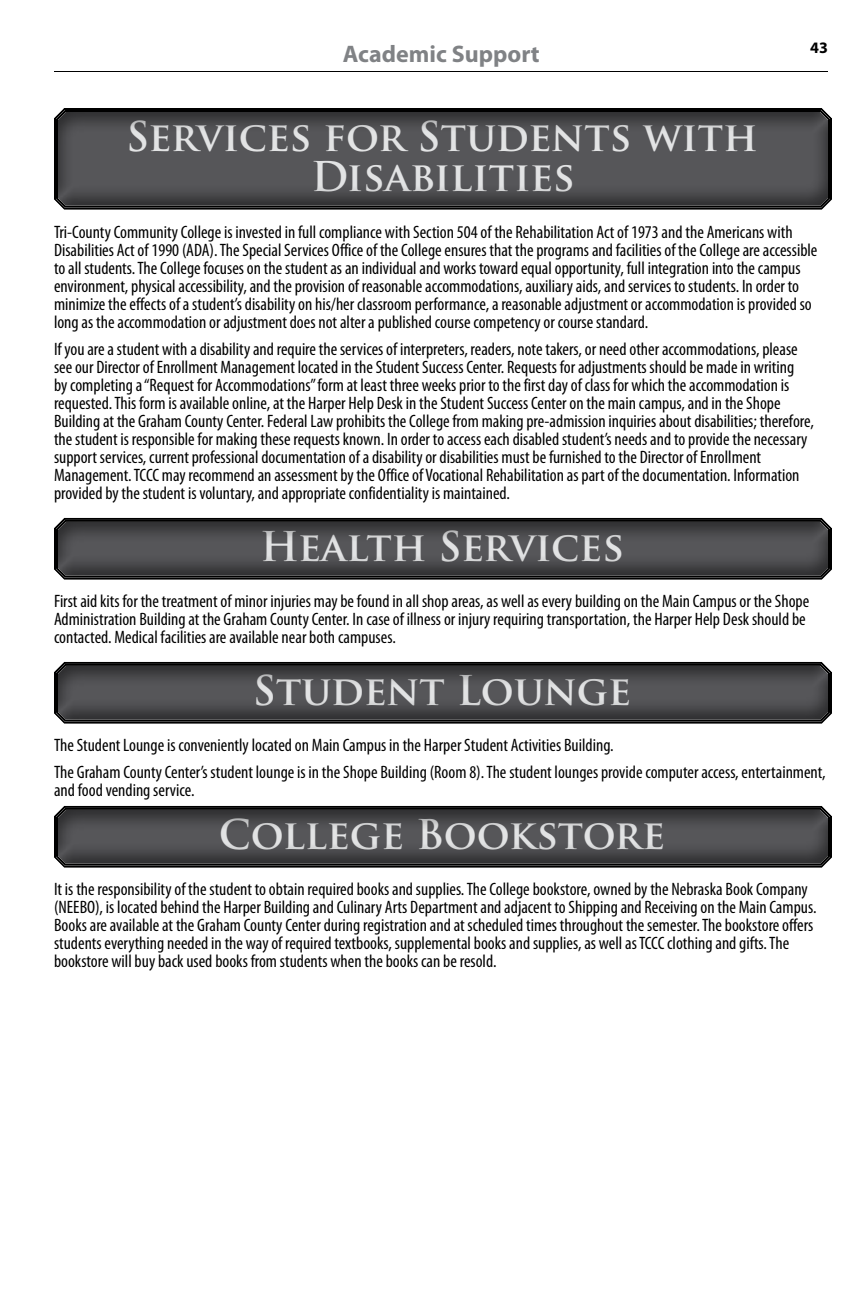
<style>
.page{position:relative;width:864px;height:1296px;background:#fff}
.page>*{position:absolute;margin:0;border:0;box-sizing:border-box;transform-origin:0 0}
.t1{font:700 40px/40px "Trajan Pro";color:#e2e3e4;text-align:center}
.t2{font:700 24px "Myriad Pro";color:#808285}
.t3{font:condensed 18px/18px "Myriad Pro";color:#000}
.t4{font:700 16px "Myriad Pro";color:#000}
</style>
<div class="page">
<hr style="left:54px;top:71px;width:774px;height:1px;background:#000">
<div style="left:52px;top:106px;width:782px;height:106px;background:#000;opacity:.5"></div>
<div style="left:52px;top:516px;width:782px;height:66px;background:#000;opacity:.5"></div>
<div style="left:52px;top:660px;width:782px;height:66px;background:#000;opacity:.5"></div>
<div style="left:52px;top:804px;width:782px;height:66px;background:#000;opacity:.5"></div>
<h2 class="t2" style="left:343px;top:39px;width:198px">Academic Support</h2>
<p class="t4" style="left:810px;top:37px;width:19px">43</p>
<h1 class="t1" style="left:126px;top:117px;width:633px">Services for Students with<br>Disabilities</h1>
<p class="t3" style="left:54px;top:223px;width:765px">Tri-County Community College is invested in full compliance with Section 504 of the Rehabilitation Act of 1973 and the Americans with Disabilities Act of 1990 (ADA). The Special Services Office of the College ensures that the programs and facilities of the College are accessible to all students. The College focuses on the student as an individual and works toward equal opportunity, full integration into the campus environment, physical accessibility, and the provision of reasonable accommodations, auxiliary aids, and services to students. In order to minimize the effects of a student’s disability on his/her classroom performance, a reasonable adjustment or accommodation is provided so long as the accommodation or adjustment does not alter a published course competency or course standard.</p>
<p class="t3" style="left:54px;top:340px;width:761px">If you are a student with a disability and require the services of interpreters, readers, note takers, or need other accommodations, please see our Director of Enrollment Management located in the Student Success Center. Requests for adjustments should be made in writing<br>by completing a “Request for Accommodations” form at least three weeks prior to the first day of class for which the accommodation is requested. This form is available online, at the Harper Help Desk in the Student Success Center on the main campus, and in the Shope Building at the Graham County Center. Federal Law prohibits the College from making pre-admission inquiries about disabilities; therefore, the student is responsible for making these requests known. In order to access each disabled student’s needs and to provide the necessary support services, current professional documentation of a disability or disabilities must be furnished to the Director of Enrollment Management. TCCC may recommend an assessment by the Office of Vocational Rehabilitation as part of the documentation. Information provided by the student is voluntary, and appropriate confidentiality is maintained.</p>
<h1 class="t1" style="left:260px;top:527px;width:365px">Health Services</h1>
<p class="t3" style="left:54px;top:592px;width:757px">First aid kits for the treatment of minor injuries may be found in all shop areas, as well as every building on the Main Campus or the Shope<br>Administration Building at the Graham County Center. In case of illness or injury requiring transportation, the Harper Help Desk should be contacted. Medical facilities are available near both campuses.</p>
<h1 class="t1" style="left:253px;top:671px;width:380px">Student Lounge</h1>
<p class="t3" style="left:54px;top:731px;width:773px;line-height:27px">The Student Lounge is conveniently located on Main Campus in the Harper Student Activities Building.<br>The Graham County Center’s student lounge is in the Shope Building (Room 8). The student lounges provide computer access, entertainment,</p>
<p class="t3" style="left:54px;top:781px;width:142px">and food vending service.</p>
<h1 class="t1" style="left:219px;top:815px;width:448px">College Bookstore</h1>
<p class="t3" style="left:54px;top:880px;width:764px">It is the responsibility of the student to obtain required books and supplies. The College bookstore, owned by the Nebraska Book Company (NEEBO), is located behind the Harper Building and Culinary Arts Department and adjacent to Shipping and Receiving on the Main Campus.<br>Books are available at the Graham County Center during registration and at scheduled times throughout the semester. The bookstore offers students everything needed in the way of required textbooks, supplemental books and supplies, as well as TCCC clothing and gifts. The bookstore will buy back used books from students when the books can be resold.</p>
</div>
